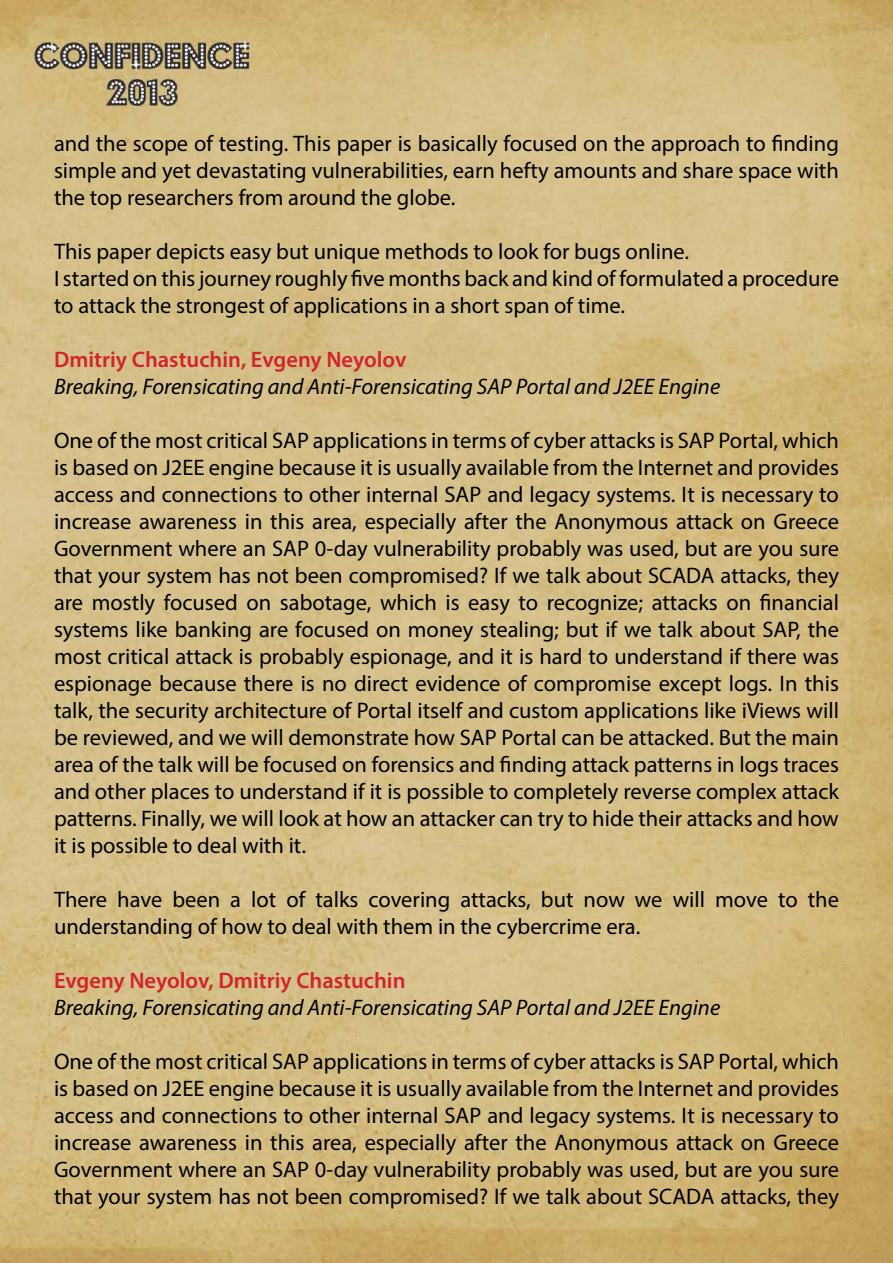
<style>
.page{position:relative;width:893px;height:1263px;background:#fff}
.page>*{position:absolute;margin:0;border:0;box-sizing:border-box;transform-origin:0 0}
.t1{font:22.5px/27px "Myriad Pro";color:#000;text-align:justify}
.t2{font:italic 22.5px "Myriad Pro";color:#000}
.t3{font:600 22.5px "Myriad Pro";color:#d2232a}
</style>
<div class="page">
<img style="left:0;top:0;width:893px;height:1263px">
<p class="t1" style="left:54px;top:129px;width:786px">and the scope of testing. This paper is basically focused on the approach to finding simple and yet devastating vulnerabilities, earn hefty amounts and share space with the top researchers from around the globe.</p>
<p class="t1" style="left:54px;top:237px;width:787px;text-align:left">This paper depicts easy but unique methods to look for bugs online.<br>I started on this journey roughly five months back and kind of formulated a procedure to attack the strongest of applications in a short span of time.</p>
<p class="t3" style="left:54px;top:345px;width:354px">Dmitriy Chastuchin, Evgeny Neyolov</p>
<p class="t2" style="left:54px;top:372px;width:668px">Breaking, Forensicating and Anti-Forensicating SAP Portal and J2EE Engine</p>
<p class="t1" style="left:54px;top:426px;width:787px">One of the most critical SAP applications in terms of cyber attacks is SAP Portal, which is based on J2EE engine because it is usually available from the Internet and provides access and connections to other internal SAP and legacy systems. It is necessary to increase awareness in this area, especially after the Anonymous attack on Greece Government where an SAP 0-day vulnerability probably was used, but are you sure that your system has not been compromised? If we talk about SCADA attacks, they are mostly focused on sabotage, which is easy to recognize; attacks on financial systems like banking are focused on money stealing; but if we talk about SAP, the most critical attack is probably espionage, and it is hard to understand if there was espionage because there is no direct evidence of compromise except logs. In this talk, the security architecture of Portal itself and custom applications like iViews will be reviewed, and we will demonstrate how SAP Portal can be attacked. But the main area of the talk will be focused on forensics and finding attack patterns in logs traces and other places to understand if it is possible to completely reverse complex attack patterns. Finally, we will look at how an attacker can try to hide their attacks and how it is possible to deal with it.</p>
<p class="t1" style="left:54px;top:885px;width:786px">There have been a lot of talks covering attacks, but now we will move to the understanding of how to deal with them in the cybercrime era.</p>
<p class="t3" style="left:54px;top:966px;width:353px">Evgeny Neyolov, Dmitriy Chastuchin</p>
<p class="t2" style="left:54px;top:993px;width:668px">Breaking, Forensicating and Anti-Forensicating SAP Portal and J2EE Engine</p>
<p class="t1" style="left:54px;top:1047px;width:786px">One of the most critical SAP applications in terms of cyber attacks is SAP Portal, which is based on J2EE engine because it is usually available from the Internet and provides access and connections to other internal SAP and legacy systems. It is necessary to increase awareness in this area, especially after the Anonymous attack on Greece Government where an SAP 0-day vulnerability probably was used, but are you sure that your system has not been compromised? If we talk about SCADA attacks, they</p>
</div>
